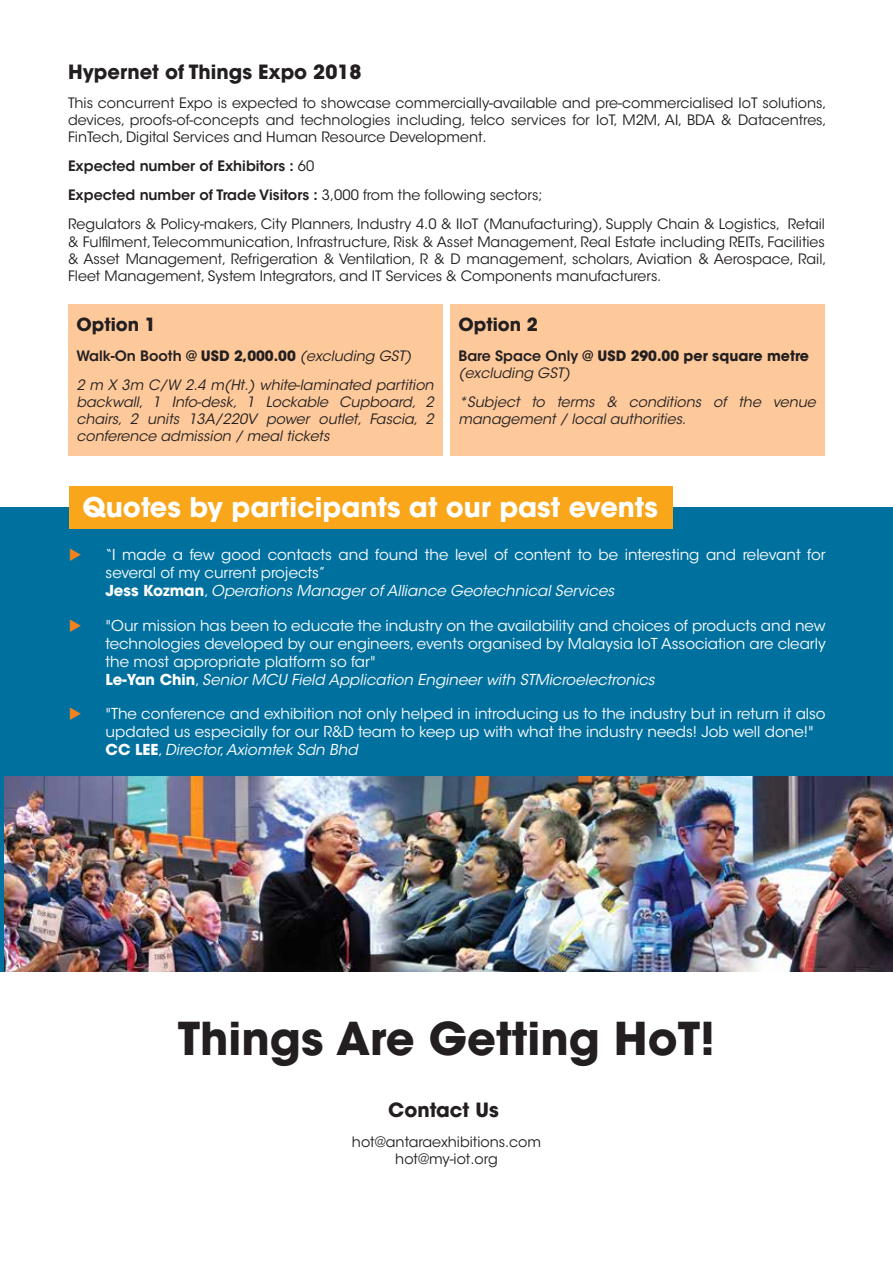
<style>
.page{position:relative;width:893px;height:1263px;background:#fff}
.page>*{position:absolute;margin:0;border:0;box-sizing:border-box;transform-origin:0 0}
.t1{font:45px "ITC Avant Garde MM 740 750";color:#231f20}
.t2{font:700 27px "ITC Avant Garde Std";color:#fff}
.t3{font:700 19.5px "ITC Avant Garde Std";color:#231f20}
.t4{font:700 18px "ITC Avant Garde Std";color:#231f20}
.t5{font:15px/18px "ITC Avant Garde Std";color:#fff}
.t6{font:14.25px/17.1px "ITC Avant Garde Std";color:#231f20;text-align:justify}
.t7{font:italic 14.25px/17.1px "ITC Avant Garde Std";color:#231f20}
.t8{font:700 14.25px/17.1px "ITC Avant Garde Std";color:#231f20}
.s1{font-weight:600}
.s2{font-weight:600;font-style:normal}
.s3{font-weight:700;font-style:normal}
.s4{font-weight:400;font-style:italic}
.s5{color:#f58220}
.s6{font-weight:700}
.s7{font-style:italic}
</style>
<div class="page">
<div style="left:1px;top:507px;width:892px;height:465px;background:#00719f"></div>
<div style="left:69px;top:486px;width:604px;height:42px;background:#faa61a"></div>
<div style="left:68px;top:304px;width:374px;height:152px;background:#fdc99b"></div>
<div style="left:450px;top:304px;width:374px;height:152px;background:#fdc99b"></div>
<img style="left:4px;top:777px;width:889px;height:195px">
<h3 class="t3" style="left:68px;top:59px;width:295px">Hypernet of Things Expo 2018</h3>
<p class="t6" style="left:68px;top:94px;width:760px">This concurrent Expo is expected to showcase commercially-available and pre-commercialised IoT solutions, devices, proofs-of-concepts and technologies including, telco services for IoT, M2M, AI, BDA &amp; Datacentres, FinTech, Digital Services and Human Resource Development.</p>
<p class="t6" style="left:68px;top:152px;width:758px;line-height:29.1px;text-align:left"><span class="s1">Expected number of Exhibitors :</span> 60<br><span class="s1">Expected number of Trade Visitors :</span> 3,000 from the following sectors;<br>Regulators &amp; Policy-makers, City Planners, Industry 4.0 &amp; IIoT (Manufacturing), Supply Chain &amp; Logistics, Retail</p>
<p class="t6" style="left:68px;top:233px;width:760px">&amp; Fulfilment, Telecommunication, Infrastructure, Risk &amp; Asset Management, Real Estate including REITs, Facilities &amp; Asset Management, Refrigeration &amp; Ventilation, R &amp; D management, scholars, Aviation &amp; Aerospace, Rail, Fleet Management, System Integrators, and IT Services &amp; Components manufacturers.</p>
<p class="t4" style="left:77px;top:313px;width:81px">Option 1</p>
<p class="t7" style="left:77px;top:341px;width:359px;line-height:29.1px"><span class="s2">Walk-On Booth @</span> <span class="s3">USD 2,000.00</span> (excluding GST)<br>2 m X 3m C/W 2.4 m(Ht.) white-laminated partition</p>
<p class="t7" style="left:77px;top:393px;width:359px;text-align:justify">backwall, 1 Info-desk, 1 Lockable Cupboard, 2 chairs, 2 units 13A/220V power outlet, Fascia, 2 conference admission / meal tickets</p>
<p class="t4" style="left:459px;top:313px;width:81px">Option 2</p>
<p class="t8" style="left:459px;top:347px;width:352px"><span class="s1">Bare Space Only @</span> USD 290.00 per square metre <span class="s4">(excluding GST)</span></p>
<p class="t7" style="left:459px;top:393px;width:359px">*Subject to terms &amp; conditions of the venue management / local authorities.</p>
<h2 class="t2" style="left:82px;top:490px;width:577px">Quotes by participants at our past events</h2>
<p class="t5" style="left:106px;top:546px;width:722px;text-indent:-37px"><span class="s5">◆</span> “I made a few good contacts and found the level of content to be interesting and relevant for several of my current projects”<br><span class="s6">Jess Kozman</span>, <span class="s7">Operations Manager of Alliance Geotechnical Services</span></p>
<p class="t5" style="left:106px;top:616px;width:722px;text-indent:-37px"><span class="s5">◆</span> "Our mission has been to educate the industry on the availability and choices of products and new technologies developed by our engineers, events organised by Malaysia IoT Association are clearly the most appropriate platform so far"<br><span class="s6">Le-Yan Chin</span>, <span class="s7">Senior MCU Field Application Engineer with STMicroelectronics</span></p>
<p class="t5" style="left:106px;top:705px;width:722px;text-indent:-37px"><span class="s5">◆</span> "The conference and exhibition not only helped in introducing us to the industry but in return it also updated us especially for our R&amp;D team to keep up with what the industry needs! Job well done!"<br><span class="s6">CC LEE</span>, <span class="s7">Director, Axiomtek Sdn Bhd</span></p>
<h1 class="t1" style="left:178px;top:1012px;width:539px">Things Are Getting HoT!</h1>
<h3 class="t3" style="left:388px;top:1098px;width:112px">Contact Us</h3>
<p class="t6" style="left:352px;top:1133px;width:190px;text-align:center">hot@antaraexhibitions.com hot@my-iot.org</p>
</div>
